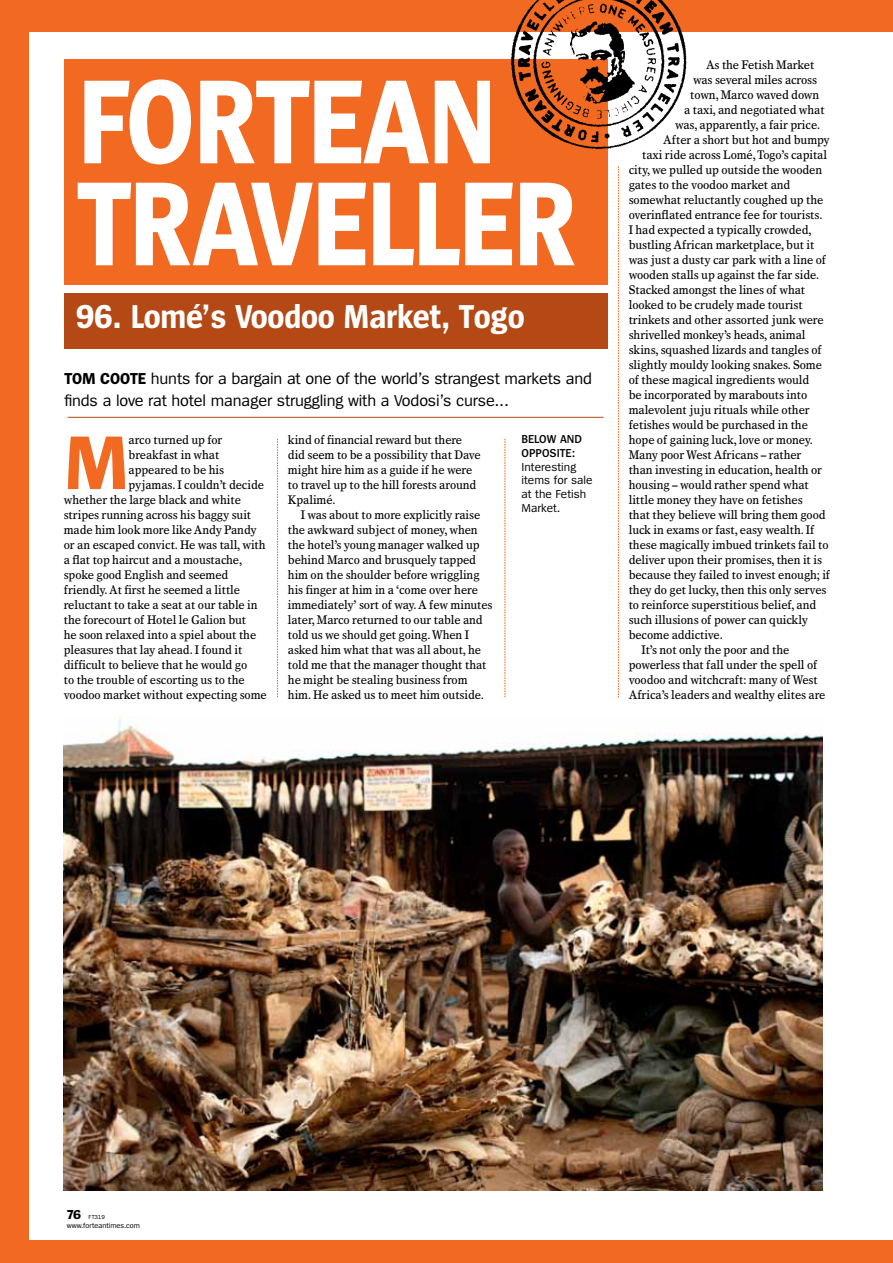
<style>
.page{position:relative;width:893px;height:1263px;background:#f26921}
.page>*{position:absolute;margin:0;border:0;box-sizing:border-box;transform-origin:0 0}
.t1{font:700 124.5px/102px "Spiegel";letter-spacing:-.015em;color:#fff;scale:.9 1}
.t2{font:700 79.05px "Spiegel";color:#f26921}
.t3{font:700 34.5px "Spiegel";letter-spacing:-.01em;color:#fff;scale:.91 1}
.t4{font:16.5px/22.5px "Spiegel";letter-spacing:-.01em;color:#000}
.t5{font:700 13.5px "Spiegel";color:#000}
.t6{font:12.45px/15px "Times Europa";letter-spacing:-.01em;color:#000;scale:.9 1}
.t7{font:12px/13.8px "Spiegel";color:#000}
.t8{font:600 12px/13.8px "Spiegel";color:#000}
.t9{font:7.5px "Spiegel";color:#000}
.t10{font:6px "Spiegel";color:#000}
.s1{font-weight:700}
</style>
<div class="page">
<div style="left:30px;top:32px;width:863px;height:1207px;background:#fff"></div>
<div style="left:64px;top:60px;width:543px;height:225px;background:#f26921"></div>
<div style="left:64px;top:293px;width:543px;height:56px;background:#b44915"></div>
<img style="left:64px;top:716px;width:758px;height:474px">
<svg style="left:618px;top:166px;width:1px;height:531px"></svg>
<svg style="left:277px;top:439px;width:1px;height:258px"></svg>
<svg style="left:505px;top:439px;width:1px;height:258px"></svg>
<img style="left:505px;top:0;width:182px;height:154px">
<hr style="left:68px;top:417px;width:536px;height:1px;background:#b44915">
<h1 class="t1" style="left:78px;top:75px;width:557px">FORTEAN<br>TRAVELLER</h1>
<h3 class="t3" style="left:76px;top:299px;width:495px">96. Lomé’s Voodoo Market, Togo</h3>
<h3 class="t4" style="left:64px;top:367px;width:529px"><span class="s1">TOM COOTE</span> hunts for a bargain at one of the world’s strangest markets and finds a love rat hotel manager struggling with a Vodosi’s curse...</h3>
<h2 class="t2" style="left:64px;top:423px;width:67px">M</h2>
<p class="t6" style="left:129px;top:432px;width:106px">arco turned up for</p>
<p class="t6" style="left:129px;top:447px;width:102px">breakfast in what</p>
<p class="t6" style="left:129px;top:462px;width:107px">appeared to be his</p>
<p class="t6" style="left:129px;top:477px;width:152px">pyjamas. I couldn’t decide</p>
<p class="t6" style="left:64px;top:492px;width:198px">whether the large black and white</p>
<p class="t6" style="left:64px;top:507px;width:210px">stripes running across his baggy suit</p>
<p class="t6" style="left:64px;top:522px;width:216px">made him look more like Andy Pandy</p>
<p class="t6" style="left:64px;top:537px;width:226px">or an escaped convict. He was tall, with</p>
<p class="t6" style="left:64px;top:552px;width:200px">a flat top haircut and a moustache,</p>
<p class="t6" style="left:64px;top:567px;width:184px">spoke good English and seemed</p>
<p class="t6" style="left:64px;top:582px;width:197px">friendly. At first he seemed a little</p>
<p class="t6" style="left:64px;top:597px;width:217px">reluctant to take a seat at our table in</p>
<p class="t6" style="left:64px;top:612px;width:204px">the forecourt of Hotel le Galion but</p>
<p class="t6" style="left:64px;top:627px;width:215px">he soon relaxed into a spiel about the</p>
<p class="t6" style="left:64px;top:642px;width:200px">pleasures that lay ahead. I found it</p>
<p class="t6" style="left:64px;top:657px;width:205px">difficult to believe that he would go</p>
<p class="t6" style="left:64px;top:672px;width:203px">to the trouble of escorting us to the</p>
<p class="t6" style="left:64px;top:687px;width:227px">voodoo market without expecting some</p>
<p class="t6" style="left:288px;top:432px;width:216px">kind of financial reward but there did seem to be a possibility that Dave might hire him as a guide if he were to travel up to the hill forests around<br>Kpalimé.</p>
<p class="t6" style="left:288px;top:507px;width:229px;text-indent:13px">I was about to more explicitly raise the awkward subject of money, when the hotel’s young manager walked up behind Marco and brusquely tapped him on the shoulder before wriggling his finger at him in a ‘come over here immediately’ sort of way. A few minutes later, Marco returned to our table and told us we should get going. When I asked him what that was all about, he told me that the manager thought that he might be stealing business from him. He asked us to meet him outside.</p>
<p class="t8" style="left:521px;top:432px;width:62px">BELOW AND<br>OPPOSITE:</p>
<p class="t7" style="left:521px;top:460px;width:73px">Interesting items for sale at the Fetish<br>Market.</p>
<p class="t6" style="left:706px;top:57px;width:122px">As the Fetish Market</p>
<p class="t6" style="left:693px;top:72px;width:139px">was several miles across</p>
<p class="t6" style="left:690px;top:87px;width:145px">town, Marco waved down</p>
<p class="t6" style="left:684px;top:102px;width:158px">a taxi, and negotiated what</p>
<p class="t6" style="left:675px;top:117px;width:163px">was, apparently, a fair price.</p>
<p class="t6" style="left:663px;top:132px;width:187px">After a short but hot and bumpy</p>
<p class="t6" style="left:642px;top:147px;width:207px">taxi ride across Lomé, Togo’s capital</p>
<p class="t6" style="left:629px;top:162px;width:216px">city, we pulled up outside the wooden</p>
<p class="t6" style="left:629px;top:177px;width:181px">gates to the voodoo market and</p>
<p class="t6" style="left:629px;top:192px;width:218px">somewhat reluctantly coughed up the</p>
<p class="t6" style="left:629px;top:207px;width:217px">overinflated entrance fee for tourists.</p>
<p class="t6" style="left:629px;top:222px;width:205px">I had expected a typically crowded,</p>
<p class="t6" style="left:629px;top:237px;width:208px">bustling African marketplace, but it</p>
<p class="t6" style="left:629px;top:252px;width:221px">was just a dusty car park with a line of</p>
<p class="t6" style="left:629px;top:267px;width:213px">wooden stalls up against the far side.</p>
<p class="t6" style="left:629px;top:282px;width:198px">Stacked amongst the lines of what</p>
<p class="t6" style="left:629px;top:297px;width:195px">looked to be crudely made tourist</p>
<p class="t6" style="left:629px;top:312px;width:218px">trinkets and other assorted junk were</p>
<p class="t6" style="left:629px;top:327px;width:198px">shrivelled monkey’s heads, animal</p>
<p class="t6" style="left:629px;top:342px;width:216px">skins, squashed lizards and tangles of</p>
<p class="t6" style="left:629px;top:357px;width:216px">slightly mouldy looking snakes. Some</p>
<p class="t6" style="left:629px;top:372px;width:202px">of these magical ingredients would</p>
<p class="t6" style="left:629px;top:387px;width:200px">be incorporated by marabouts into</p>
<p class="t6" style="left:629px;top:402px;width:203px">malevolent juju rituals while other</p>
<p class="t6" style="left:629px;top:417px;width:201px">fetishes would be purchased in the</p>
<p class="t6" style="left:629px;top:432px;width:206px">hope of gaining luck, love or money.</p>
<p class="t6" style="left:629px;top:447px;width:193px">Many poor West Africans – rather</p>
<p class="t6" style="left:629px;top:462px;width:217px">than investing in education, health or</p>
<p class="t6" style="left:629px;top:477px;width:202px">housing – would rather spend what</p>
<p class="t6" style="left:629px;top:492px;width:195px">little money they have on fetishes</p>
<p class="t6" style="left:629px;top:507px;width:220px">that they believe will bring them good</p>
<p class="t6" style="left:629px;top:522px;width:208px">luck in exams or fast, easy wealth. If</p>
<p class="t6" style="left:629px;top:537px;width:224px">these magically imbued trinkets fail to</p>
<p class="t6" style="left:629px;top:552px;width:216px">deliver upon their promises, then it is</p>
<p class="t6" style="left:629px;top:567px;width:225px">because they failed to invest enough; if</p>
<p class="t6" style="left:629px;top:582px;width:221px">they do get lucky, then this only serves</p>
<p class="t6" style="left:629px;top:597px;width:210px">to reinforce superstitious belief, and</p>
<p class="t6" style="left:629px;top:612px;width:201px">such illusions of power can quickly</p>
<p class="t6" style="left:629px;top:627px;width:106px">become addictive.</p>
<p class="t6" style="left:641px;top:642px;width:166px">It’s not only the poor and the</p>
<p class="t6" style="left:629px;top:657px;width:211px">powerless that fall under the spell of</p>
<p class="t6" style="left:629px;top:672px;width:212px">voodoo and witchcraft: many of West</p>
<p class="t6" style="left:629px;top:687px;width:220px">Africa’s leaders and wealthy elites are</p>
<p class="t5" style="left:67px;top:1207px;width:16px">76</p>
<p class="t10" style="left:89px;top:1214px;width:18px">FT319</p>
<p class="t9" style="left:67px;top:1221px;width:75px">www.forteantimes.com</p>
</div>
